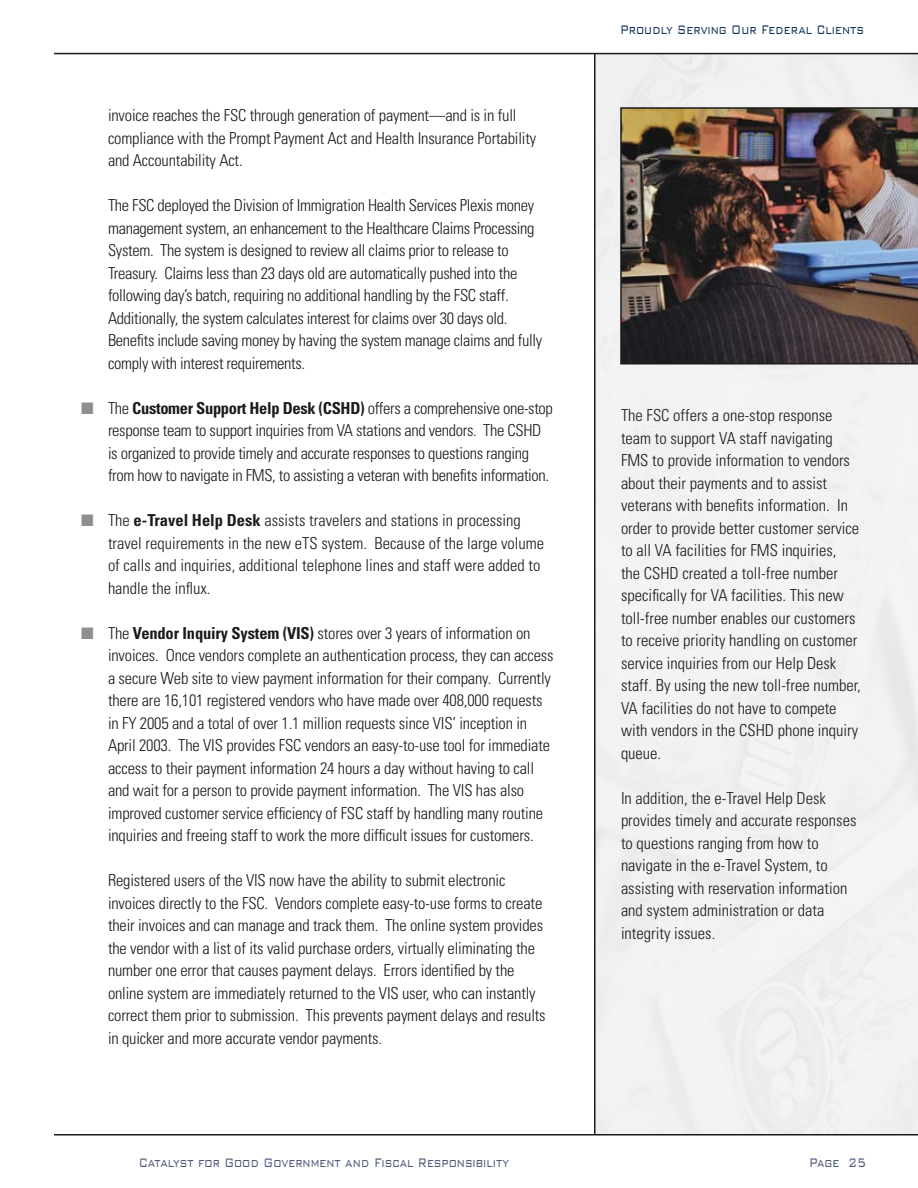
<style>
.page{position:relative;width:918px;height:1188px;background:#fff}
.page>*{position:absolute;margin:0;border:0;box-sizing:border-box;transform-origin:0 0}
.t1{font:300 condensed 16.5px/22.5px "Univers";letter-spacing:-.01em;color:#1b1b1b}
.t2{font:300 16.5px "Bank Gothic BT";color:#4c5b7a;scale:.72 1}
.t3{font:300 16.5px "Bank Gothic BT";color:#153456;scale:.72 1}
.s1{color:#8f8f8f}
.s2{font-weight:700}
</style>
<div class="page">
<hr style="left:54px;top:53px;width:864px;height:1px;background:#1b1b1b">
<hr style="left:54px;top:1134px;width:864px;height:2px;background:#1b1b1b">
<hr style="left:594px;top:54px;width:2px;height:1080px;background:#1b1b1b">
<img style="left:620px;top:107px;width:298px;height:257px">
<p class="t1" style="left:108px;top:104px;width:430px">invoice reaches the FSC through generation of payment—and is in full compliance with the Prompt Payment Act and Health Insurance Portability and Accountability Act.</p>
<p class="t1" style="left:108px;top:194px;width:436px">The FSC deployed the Division of Immigration Health Services Plexis money management system, an enhancement to the Healthcare Claims Processing System. The system is designed to review all claims prior to release to Treasury. Claims less than 23 days old are automatically pushed into the following day’s batch, requiring no additional handling by the FSC staff.<br>Additionally, the system calculates interest for claims over 30 days old.<br>Benefits include saving money by having the system manage claims and fully comply with interest requirements.</p>
<p class="t1" style="left:108px;top:397px;width:446px;text-indent:-27px"><span class="s1">■</span> The <span class="s2">Customer Support Help Desk (CSHD)</span> offers a comprehensive one-stop response team to support inquiries from VA stations and vendors. The CSHD is organized to provide timely and accurate responses to questions ranging from how to navigate in FMS, to assisting a veteran with benefits information.</p>
<p class="t1" style="left:108px;top:509px;width:438px;text-indent:-27px"><span class="s1">■</span> The <span class="s2">e-Travel Help Desk</span> assists travelers and stations in processing travel requirements in the new eTS system. Because of the large volume of calls and inquiries, additional telephone lines and staff were added to handle the influx.</p>
<p class="t1" style="left:108px;top:622px;width:447px;text-indent:-27px"><span class="s1">■</span> The <span class="s2">Vendor Inquiry System (VIS)</span> stores over 3 years of information on invoices. Once vendors complete an authentication process, they can access a secure Web site to view payment information for their company. Currently there are 16,101 registered vendors who have made over 408,000 requests in FY 2005 and a total of over 1.1 million requests since VIS’ inception in April 2003. The VIS provides FSC vendors an easy-to-use tool for immediate access to their payment information 24 hours a day without having to call and wait for a person to provide payment information. The VIS has also improved customer service efficiency of FSC staff by handling many routine inquiries and freeing staff to work the more difficult issues for customers.</p>
<p class="t1" style="left:108px;top:869px;width:439px">Registered users of the VIS now have the ability to submit electronic invoices directly to the FSC. Vendors complete easy-to-use forms to create their invoices and can manage and track them. The online system provides the vendor with a list of its valid purchase orders, virtually eliminating the number one error that causes payment delays. Errors identified by the online system are immediately returned to the VIS user, who can instantly correct them prior to submission. This prevents payment delays and results in quicker and more accurate vendor payments.</p>
<p class="t2" style="left:139px;top:1153px;width:516px">Catalyst for Good Government and Fiscal Responsibility</p>
<p class="t3" style="left:620px;top:21px;width:340px">Proudly Serving Our Federal Clients</p>
<p class="t1" style="left:621px;top:404px;width:241px">The FSC offers a one-stop response team to support VA staff navigating FMS to provide information to vendors about their payments and to assist veterans with benefits information. In order to provide better customer service to all VA facilities for FMS inquiries,<br>the CSHD created a toll-free number specifically for VA facilities. This new toll-free number enables our customers to receive priority handling on customer service inquiries from our Help Desk staff. By using the new toll-free number, VA facilities do not have to compete with vendors in the CSHD phone inquiry queue.</p>
<p class="t1" style="left:621px;top:787px;width:237px">In addition, the e-Travel Help Desk provides timely and accurate responses to questions ranging from how to navigate in the e-Travel System, to assisting with reservation information and system administration or data integrity issues.</p>
<p class="t2" style="left:809px;top:1153px;width:80px">Page 25</p>
</div>
